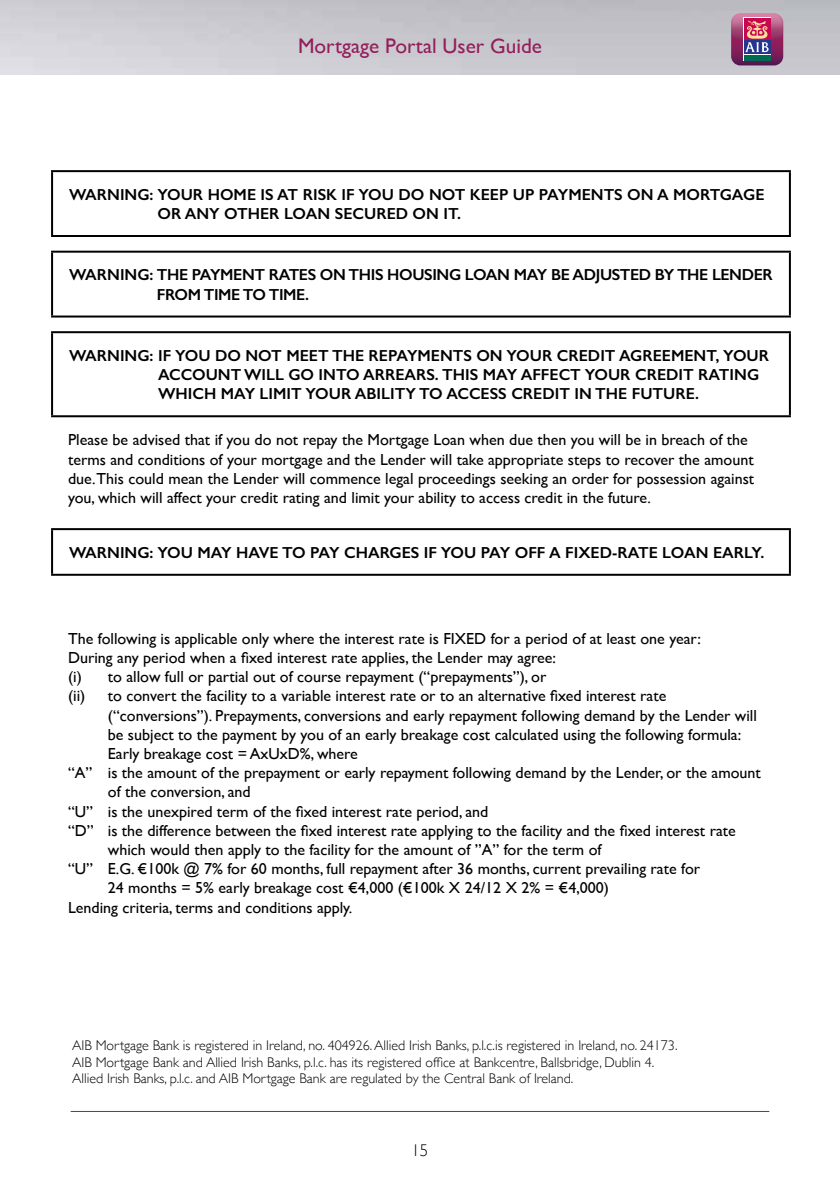
<style>
.page{position:relative;width:840px;height:1191px;background:#fff}
.page>*{position:absolute;margin:0;border:0;box-sizing:border-box;transform-origin:0 0}
.t1{font:21.2px "Gill Sans";color:#931e5b}
.t2{font:300 17px "Gill Sans";color:#000}
.t3{font:16px/19.2px "Gill Sans";color:#000}
.t4{font:600 16px/19.2px "Gill Sans";color:#000}
.t5{font:600 16px/19.2px "Gill Sans";letter-spacing:-.025em;color:#000}
.t6{font:300 14px/16.8px "Gill Sans";color:#000}
</style>
<div class="page">
<img style="left:0;top:0;width:839px;height:75px">
<svg style="left:730px;top:13px;width:52px;height:52px;background:#98557d"></svg>
<hr style="left:71px;top:1111px;width:697px;height:1px;background:#931e5b">
<hr style="left:51px;top:170px;width:739px;height:2px;background:#000">
<hr style="left:51px;top:172px;width:2px;height:63px;background:#000">
<hr style="left:788px;top:172px;width:2px;height:63px;background:#000">
<hr style="left:51px;top:235px;width:739px;height:2px;background:#000">
<hr style="left:51px;top:251px;width:739px;height:2px;background:#000">
<hr style="left:51px;top:253px;width:2px;height:62px;background:#000">
<hr style="left:788px;top:253px;width:2px;height:62px;background:#000">
<hr style="left:51px;top:315px;width:739px;height:2px;background:#000">
<hr style="left:51px;top:331px;width:739px;height:2px;background:#000">
<hr style="left:51px;top:333px;width:2px;height:82px;background:#000">
<hr style="left:788px;top:333px;width:2px;height:82px;background:#000">
<hr style="left:51px;top:415px;width:739px;height:2px;background:#000">
<hr style="left:51px;top:528px;width:739px;height:2px;background:#000">
<hr style="left:51px;top:530px;width:2px;height:44px;background:#000">
<hr style="left:788px;top:530px;width:2px;height:44px;background:#000">
<hr style="left:51px;top:574px;width:739px;height:2px;background:#000">
<h1 class="t1" style="left:298px;top:33px;width:245px">Mortgage Portal User Guide</h1>
<p class="t4" style="left:157px;top:185px;width:608px;text-indent:-88px">WARNING: YOUR HOME IS AT RISK IF YOU DO NOT KEEP UP PAYMENTS ON A MORTGAGE<br>OR ANY OTHER LOAN SECURED ON IT.</p>
<p class="t5" style="left:157px;top:265px;width:617px;text-indent:-88px">WARNING: THE PAYMENT RATES ON THIS HOUSING LOAN MAY BE ADJUSTED BY THE LENDER<br>FROM TIME TO TIME.</p>
<p class="t4" style="left:158px;top:346px;width:612px;text-indent:-89px">WARNING: IF YOU DO NOT MEET THE REPAYMENTS ON YOUR CREDIT AGREEMENT, YOUR<br>ACCOUNT WILL GO INTO ARREARS. THIS MAY AFFECT YOUR CREDIT RATING<br>WHICH MAY LIMIT YOUR ABILITY TO ACCESS CREDIT IN THE FUTURE.</p>
<p class="t3" style="left:68px;top:430px;width:687px">Please be advised that if you do not repay the Mortgage Loan when due then you will be in breach of the terms and conditions of your mortgage and the Lender will take appropriate steps to recover the amount due.This could mean the Lender will commence legal proceedings seeking an order for possession against you, which will affect your credit rating and limit your ability to access credit in the future.</p>
<p class="t4" style="left:69px;top:542px;width:696px">WARNING: YOU MAY HAVE TO PAY CHARGES IF YOU PAY OFF A FIXED-RATE LOAN EARLY.</p>
<p class="t3" style="left:68px;top:628px;width:634px">The following is applicable only where the interest rate is FIXED for a period of at least one year:<br>During any period when a fixed interest rate applies, the Lender may agree:<br>(i) to allow full or partial out of course repayment (“prepayments”), or<br>(ii) to convert the facility to a variable interest rate or to an alternative fixed interest rate</p>
<p class="t3" style="left:108px;top:705px;width:650px">(“conversions”). Prepayments, conversions and early repayment following demand by the Lender will</p>
<p class="t3" style="left:108px;top:724px;width:634px">be subject to the payment by you of an early breakage cost calculated using the following formula:</p>
<p class="t3" style="left:108px;top:744px;width:251px">Early breakage cost = AxUxD%, where</p>
<p class="t3" style="left:68px;top:763px;width:694px">“A” is the amount of the prepayment or early repayment following demand by the Lender, or the amount</p>
<p class="t3" style="left:108px;top:782px;width:144px">of the conversion, and</p>
<p class="t3" style="left:68px;top:801px;width:421px">“U” is the unexpired term of the fixed interest rate period, and</p>
<p class="t3" style="left:68px;top:820px;width:669px">“D” is the difference between the fixed interest rate applying to the facility and the fixed interest rate</p>
<p class="t3" style="left:108px;top:840px;width:495px">which would then apply to the facility for the amount of ”A” for the term of</p>
<p class="t3" style="left:68px;top:859px;width:633px">“U” E.G. €100k @ 7% for 60 months, full repayment after 36 months, current prevailing rate for</p>
<p class="t3" style="left:108px;top:878px;width:502px">24 months = 5% early breakage cost €4,000 (€100k X 24/12 X 2% = €4,000)</p>
<p class="t3" style="left:68px;top:897px;width:286px">Lending criteria, terms and conditions apply.</p>
<p class="t6" style="left:72px;top:1036px;width:606px">AIB Mortgage Bank is registered in Ireland, no. 404926. Allied Irish Banks, p.l.c.is registered in Ireland, no. 24173.<br>AIB Mortgage Bank and Allied Irish Banks, p.l.c. has its registered office at Bankcentre, Ballsbridge, Dublin 4.<br>Allied Irish Banks, p.l.c. and AIB Mortgage Bank are regulated by the Central Bank of Ireland.</p>
<p class="t2" style="left:411px;top:1137px;width:18px">15</p>
</div>
